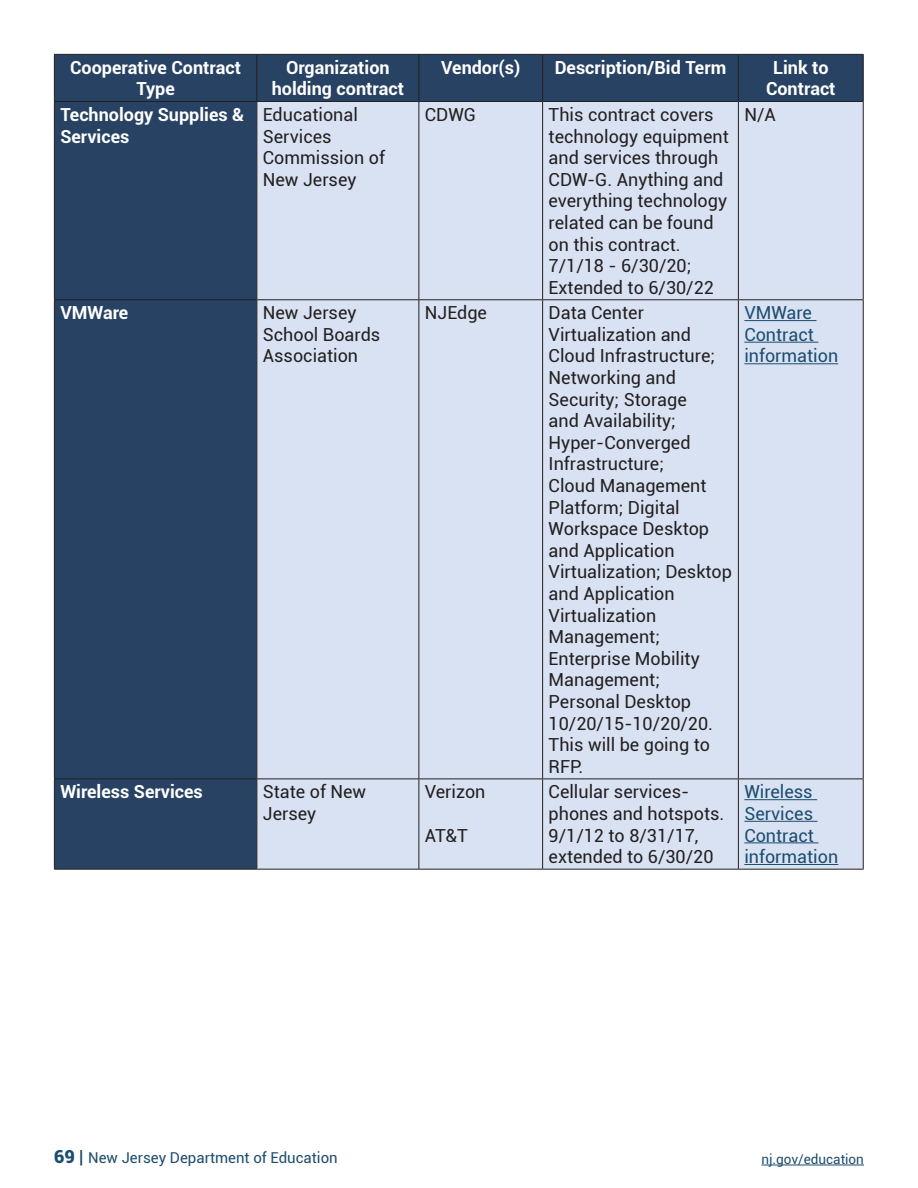
<style>
.page{position:relative;width:918px;height:1188px;background:#fff}
.page>*{position:absolute;margin:0;border:0;box-sizing:border-box;transform-origin:0 0}
.t1{font:18px/21.6px "Roboto";color:#231f20}
.t2{font:700 18px/21.6px "Roboto";color:#fff;text-align:center}
.t3{font:18px/21.6px "Roboto";color:#1d4d6f}
.t4{font:15px "Roboto";color:#1d4d6f}
.t5{font:13.5px "Roboto";color:#1d4d6f}
.s1{font-weight:900;font-size:18px}
.s2{font-size:18px}
</style>
<div class="page">
<hr style="left:761px;top:1165px;width:103px;height:1px;background:#1d4d6f">
<div style="left:55px;top:55px;width:808px;height:814px;background:#274263"></div>
<div style="left:257px;top:102px;width:606px;height:767px;background:#d9e2f3"></div>
<hr style="left:54px;top:54px;width:203px;height:1px;background:#231f20">
<hr style="left:54px;top:55px;width:1px;height:46px;background:#231f20">
<hr style="left:257px;top:54px;width:162px;height:1px;background:#231f20">
<hr style="left:256px;top:55px;width:1px;height:46px;background:#231f20">
<hr style="left:419px;top:54px;width:124px;height:1px;background:#231f20">
<hr style="left:418px;top:55px;width:1px;height:46px;background:#231f20">
<hr style="left:543px;top:54px;width:195px;height:1px;background:#231f20">
<hr style="left:542px;top:55px;width:1px;height:46px;background:#231f20">
<hr style="left:738px;top:54px;width:126px;height:1px;background:#231f20">
<hr style="left:738px;top:55px;width:1px;height:46px;background:#231f20">
<hr style="left:863px;top:55px;width:1px;height:46px;background:#231f20">
<hr style="left:54px;top:101px;width:203px;height:1px;background:#231f20">
<hr style="left:257px;top:101px;width:162px;height:1px;background:#231f20">
<hr style="left:419px;top:101px;width:124px;height:1px;background:#231f20">
<hr style="left:543px;top:101px;width:195px;height:1px;background:#231f20">
<hr style="left:738px;top:101px;width:126px;height:1px;background:#231f20">
<hr style="left:54px;top:102px;width:1px;height:197px;background:#231f20">
<hr style="left:256px;top:102px;width:1px;height:197px;background:#231f20">
<hr style="left:418px;top:102px;width:1px;height:197px;background:#231f20">
<hr style="left:542px;top:102px;width:1px;height:197px;background:#231f20">
<hr style="left:738px;top:102px;width:1px;height:197px;background:#231f20">
<hr style="left:863px;top:102px;width:1px;height:197px;background:#231f20">
<hr style="left:54px;top:299px;width:203px;height:1px;background:#231f20">
<hr style="left:54px;top:300px;width:1px;height:478px;background:#231f20">
<hr style="left:257px;top:299px;width:162px;height:1px;background:#231f20">
<hr style="left:256px;top:300px;width:1px;height:478px;background:#231f20">
<hr style="left:419px;top:299px;width:124px;height:1px;background:#231f20">
<hr style="left:418px;top:300px;width:1px;height:478px;background:#231f20">
<hr style="left:543px;top:299px;width:195px;height:1px;background:#231f20">
<hr style="left:542px;top:300px;width:1px;height:478px;background:#231f20">
<hr style="left:738px;top:299px;width:126px;height:1px;background:#231f20">
<hr style="left:738px;top:300px;width:1px;height:478px;background:#231f20">
<hr style="left:863px;top:300px;width:1px;height:478px;background:#231f20">
<hr style="left:54px;top:778px;width:203px;height:1px;background:#231f20">
<hr style="left:54px;top:779px;width:1px;height:90px;background:#231f20">
<hr style="left:257px;top:778px;width:162px;height:1px;background:#231f20">
<hr style="left:256px;top:779px;width:1px;height:90px;background:#231f20">
<hr style="left:419px;top:778px;width:124px;height:1px;background:#231f20">
<hr style="left:418px;top:779px;width:1px;height:90px;background:#231f20">
<hr style="left:543px;top:778px;width:195px;height:1px;background:#231f20">
<hr style="left:542px;top:779px;width:1px;height:90px;background:#231f20">
<hr style="left:738px;top:778px;width:126px;height:1px;background:#231f20">
<hr style="left:738px;top:779px;width:1px;height:90px;background:#231f20">
<hr style="left:863px;top:779px;width:1px;height:90px;background:#231f20">
<hr style="left:54px;top:869px;width:203px;height:1px;background:#231f20">
<hr style="left:257px;top:869px;width:162px;height:1px;background:#231f20">
<hr style="left:419px;top:869px;width:124px;height:1px;background:#231f20">
<hr style="left:543px;top:869px;width:195px;height:1px;background:#231f20">
<hr style="left:738px;top:869px;width:126px;height:1px;background:#231f20">
<hr style="left:744px;top:320px;width:73px;height:1px;background:#1d4d6f">
<hr style="left:744px;top:342px;width:74px;height:1px;background:#1d4d6f">
<hr style="left:744px;top:363px;width:94px;height:1px;background:#1d4d6f">
<hr style="left:744px;top:799px;width:73px;height:1px;background:#1d4d6f">
<hr style="left:744px;top:821px;width:74px;height:1px;background:#1d4d6f">
<hr style="left:744px;top:842px;width:74px;height:1px;background:#1d4d6f">
<hr style="left:744px;top:864px;width:94px;height:1px;background:#1d4d6f">
<p class="t2" style="left:70px;top:56px;width:172px">Cooperative Contract<br>Type</p>
<p class="t2" style="left:272px;top:56px;width:134px">Organization holding contract</p>
<p class="t2" style="left:441px;top:56px;width:81px">Vendor(s)</p>
<p class="t2" style="left:555px;top:56px;width:173px">Description/Bid Term</p>
<p class="t2" style="left:766px;top:56px;width:71px">Link to<br>Contract</p>
<p class="t2" style="left:60px;top:103px;width:185px;text-align:left">Technology Supplies &amp;<br>Services</p>
<p class="t1" style="left:263px;top:103px;width:124px">Educational<br>Services<br>Commission of<br>New Jersey</p>
<p class="t1" style="left:425px;top:103px;width:53px">CDWG</p>
<p class="t1" style="left:549px;top:103px;width:182px">This contract covers technology equipment and services through<br>CDW-G. Anything and everything technology related can be found on this contract.<br>7/1/18 - 6/30/20;<br>Extended to 6/30/22</p>
<p class="t1" style="left:744px;top:103px;width:33px">N/A</p>
<p class="t2" style="left:60px;top:301px;width:69px">VMWare</p>
<p class="t1" style="left:263px;top:301px;width:119px">New Jersey<br>School Boards<br>Association</p>
<p class="t1" style="left:425px;top:301px;width:64px">NJEdge</p>
<p class="t1" style="left:549px;top:301px;width:185px">Data Center<br>Virtualization and<br>Cloud Infrastructure;<br>Networking and<br>Security; Storage<br>and Availability;<br>Hyper-Converged<br>Infrastructure;<br>Cloud Management<br>Platform; Digital<br>Workspace Desktop and Application<br>Virtualization; Desktop and Application<br>Virtualization<br>Management;<br>Enterprise Mobility<br>Management;<br>Personal Desktop</p>
<p class="t1" style="left:549px;top:712px;width:166px">10/20/15-10/20/20.<br>This will be going to<br>RFP.</p>
<p class="t3" style="left:744px;top:301px;width:95px">VMWare<br>Contract information</p>
<p class="t2" style="left:60px;top:780px;width:144px">Wireless Services</p>
<p class="t1" style="left:263px;top:781px;width:105px">State of New<br>Jersey</p>
<p class="t1" style="left:425px;top:781px;width:62px">Verizon</p>
<p class="t1" style="left:425px;top:824px;width:44px">AT&amp;T</p>
<p class="t1" style="left:549px;top:781px;width:177px">Cellular services&shy;phones and hotspots.</p>
<p class="t1" style="left:549px;top:824px;width:166px">9/1/12 to 8/31/17, extended to 6/30/20</p>
<p class="t3" style="left:744px;top:781px;width:95px">Wireless<br>Services<br>Contract information</p>
<p class="t4" style="left:54px;top:1148px;width:285px"><span class="s1">69</span> <span class="s2">|</span> New Jersey Department of Education</p>
<p class="t5" style="left:761px;top:1150px;width:104px">nj.gov/education</p>
</div>
